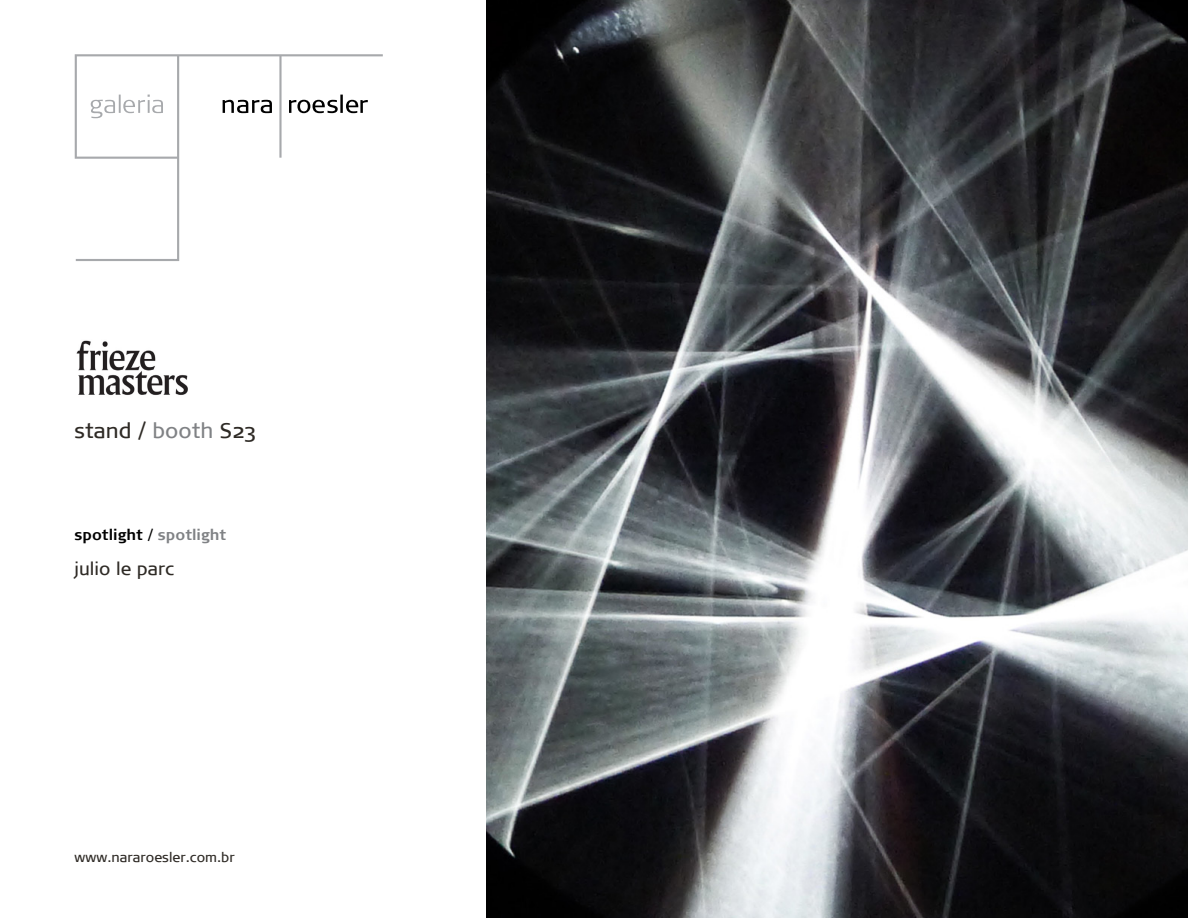
<style>
.page{position:relative;width:1188px;height:918px;background:#fff}
.page>*{position:absolute;margin:0;border:0;box-sizing:border-box;transform-origin:0 0}
.t1{font:21px "Signa";color:#2e2a25}
.t2{font:18px "Signa";color:#2e2a25}
.t3{font:700 15px "Signa";color:#000}
.t4{font:13.5px "Signa";color:#2e2a25}
.s1{color:#808285}
</style>
<div class="page">
<img style="left:486px;top:0;width:702px;height:918px">
<img style="left:76px;top:340px;width:112px;height:55px">
<svg style="left:75px;top:54px;width:308px;height:207px"></svg>
<svg style="left:223px;top:95px;width:145px;height:18px"></svg>
<h1 class="t1" style="left:75px;top:418px;width:182px">stand / <span class="s1">booth</span> S23</h1>
<p class="t3" style="left:75px;top:526px;width:153px">spotlight / <span class="s1">spotlight</span></p>
<h2 class="t2" style="left:75px;top:558px;width:101px">julio le parc</h2>
<p class="t4" style="left:75px;top:849px;width:162px">www.nararoesler.com.br</p>
</div>
